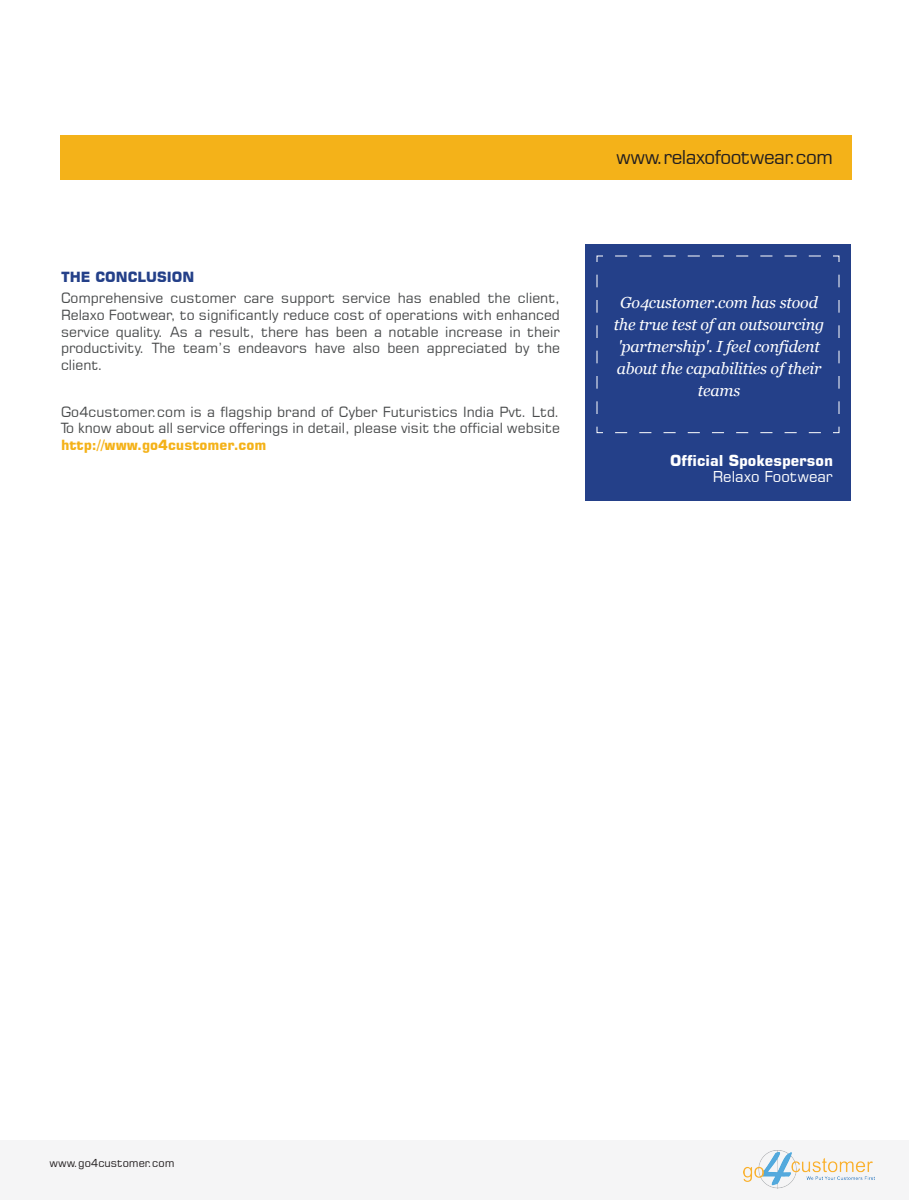
<style>
.page{position:relative;width:909px;height:1200px;background:#fff}
.page>*{position:absolute;margin:0;border:0;box-sizing:border-box;transform-origin:0 0}
.t1{font:19px "Square 721 BT";letter-spacing:-.03em;color:#231f20}
.t2{font:italic 16px/22px "Georgia";letter-spacing:-.01em;color:#fff;text-align:center}
.t3{font:700 15px "Square 721 BT";color:#fff}
.t4{font:15px "Square 721 BT";color:#fff}
.t5{font:14px/16.8px "Square 721 BT";color:#494b4c;text-align:justify}
.t6{font:700 14px "Square 721 BT";color:#f4b219}
.t7{font:700 14px "Square 721 BT";color:#244089}
.t8{font:11px "Square 721 BT";color:#231f20}
</style>
<div class="page">
<div style="left:586px;top:244px;width:265px;height:256px;background:#244089"></div>
<svg style="left:833px;top:426px;width:7px;height:8px"></svg>
<svg style="left:596px;top:426px;width:225px;height:8px"></svg>
<svg style="left:596px;top:255px;width:7px;height:159px"></svg>
<svg style="left:615px;top:255px;width:225px;height:7px"></svg>
<svg style="left:838px;top:275px;width:2px;height:139px"></svg>
<div style="left:61px;top:135px;width:791px;height:45px;background:#f4b219"></div>
<div style="left:0;top:1140px;width:909px;height:60px;background:#f5f5f6"></div>
<img style="left:743px;top:1150px;width:131px;height:39px">
<p class="t7" style="left:61px;top:269px;width:135px">THE CONCLUSION</p>
<p class="t5" style="left:61px;top:289px;width:501px">Comprehensive customer care support service has enabled the client, Relaxo Footwear, to significantly reduce cost of operations with enhanced service quality. As a result, there has been a notable increase in their productivity. The team’s endeavors have also been appreciated by the client.</p>
<p class="t5" style="left:61px;top:403px;width:501px">Go4customer.com is a flagship brand of Cyber Futuristics India Pvt. Ltd.<br>To know about all service offerings in detail, please visit the official website</p>
<p class="t6" style="left:61px;top:437px;width:207px">http://www.go4customer.com</p>
<h1 class="t1" style="left:616px;top:145px;width:218px">www.relaxofootwear.com</h1>
<p class="t2" style="left:614px;top:292px;width:212px">Go4customer.com has stood the true test of an outsourcing 'partnership'. I feel confident about the capabilities of their teams</p>
<p class="t3" style="left:670px;top:451px;width:164px">Official Spokesperson</p>
<p class="t4" style="left:713px;top:467px;width:122px">Relaxo Footwear</p>
<p class="t8" style="left:50px;top:1157px;width:126px">www.go4customer.com</p>
</div>
